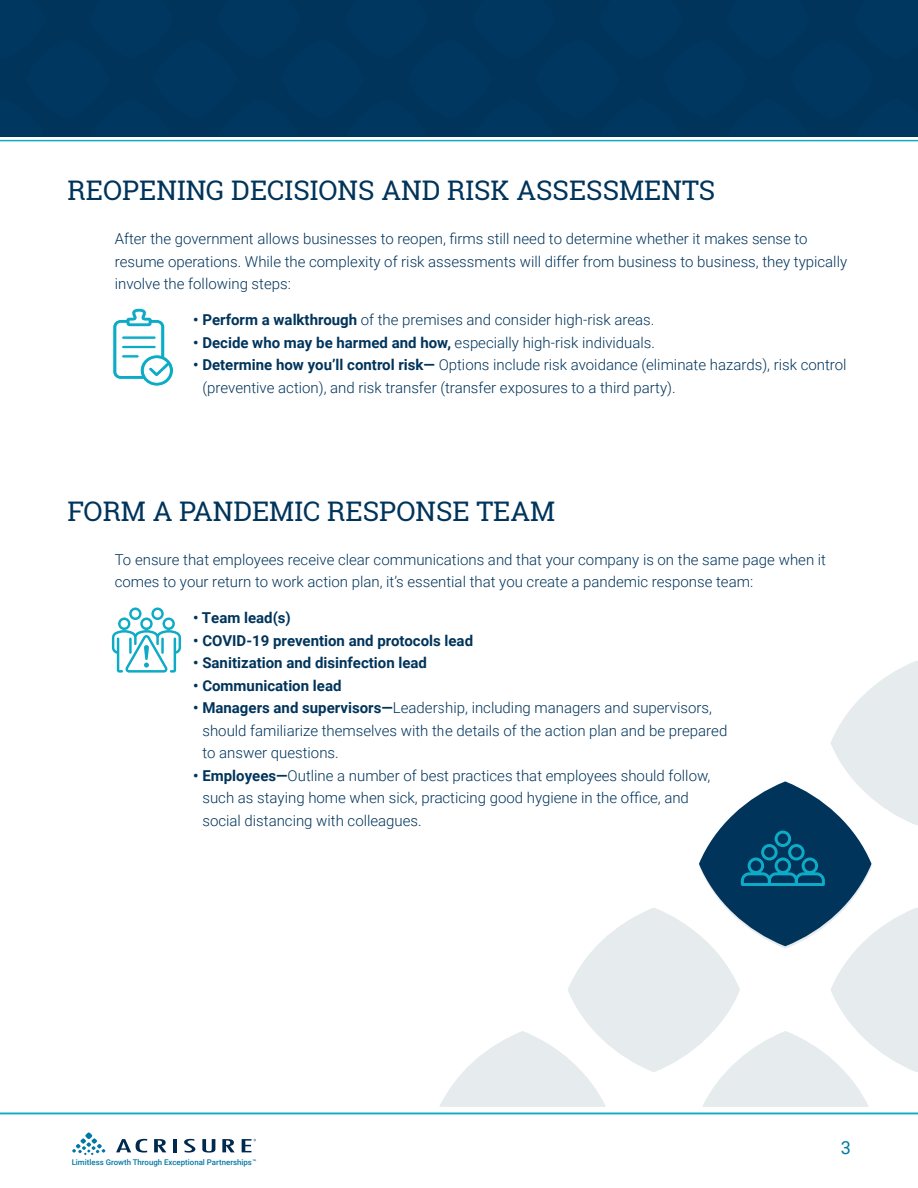
<style>
.page{position:relative;width:918px;height:1188px;background:#fff}
.page>*{position:absolute;margin:0;border:0;box-sizing:border-box;transform-origin:0 0}
.t1{font:27px "Roboto Slab";color:#00345b}
.t2{font:18px "Roboto";color:#0077a5}
.t3{font:300 15px/22.5px "Roboto";color:#00345b}
.t4{font:700 15px "Roboto";color:#00345b}
.t5{font:500 7.8px "Roboto";color:#0077a5}
.s1{font-weight:700}
.s2{font-size:6.45px}
</style>
<div class="page">
<div style="left:0;top:0;width:918px;height:136px;background:#00345b"></div>
<div style="left:153px;top:39px;width:84px;height:80px;background:#003760;border-radius:50%"></div>
<div style="left:408px;top:39px;width:84px;height:80px;background:#003760;border-radius:50%"></div>
<hr style="left:0;top:1113px;width:918px;height:1px;background:#0dabc6">
<svg style="left:85px;top:1132px;width:7px;height:7px"></svg>
<svg style="left:72px;top:1138px;width:33px;height:17px"></svg>
<svg style="left:116px;top:1139px;width:31px;height:14px"></svg>
<svg style="left:154px;top:1139px;width:12px;height:13px"></svg>
<hr style="left:173px;top:1139px;width:4px;height:13px;background:#00294e">
<svg style="left:184px;top:1139px;width:11px;height:14px"></svg>
<svg style="left:202px;top:1139px;width:13px;height:14px"></svg>
<svg style="left:222px;top:1139px;width:13px;height:13px"></svg>
<svg style="left:242px;top:1139px;width:14px;height:13px"></svg>
<svg style="left:112px;top:308px;width:62px;height:79px"></svg>
<svg style="left:112px;top:608px;width:69px;height:65px"></svg>
<svg style="left:439px;top:908px;width:479px;height:199px"></svg>
<svg style="left:699px;top:781px;width:173px;height:165px;fill:#00345b"></svg>
<svg style="left:739px;top:661px;width:179px;height:227px"></svg>
<hr style="left:0;top:140px;width:918px;height:1px;background:#0dabc6">
<h1 class="t1" style="left:68px;top:179px;width:649px">REOPENING DECISIONS AND RISK ASSESSMENTS</h1>
<p class="t3" style="left:115px;top:227px;width:734px">After the government allows businesses to reopen, firms still need to determine whether it makes sense to resume operations. While the complexity of risk assessments will differ from business to business, they typically involve the following steps:</p>
<p class="t3" style="left:193px;top:308px;width:463px"><span class="s1">• Perform a walkthrough</span> of the premises and consider high-risk areas.</p>
<p class="t3" style="left:193px;top:331px;width:463px"><span class="s1">• Decide who may be harmed and how,</span> especially high-risk individuals.</p>
<p class="t3" style="left:202px;top:353px;width:646px;text-indent:-9px"><span class="s1">• Determine how you’ll control risk—</span> Options include risk avoidance (eliminate hazards), risk control (preventive action), and risk transfer (transfer exposures to a third party).</p>
<h1 class="t1" style="left:67px;top:499px;width:489px">FORM A PANDEMIC RESPONSE TEAM</h1>
<p class="t3" style="left:115px;top:549px;width:713px">To ensure that employees receive clear communications and that your company is on the same page when it comes to your return to work action plan, it’s essential that you create a pandemic response team:</p>
<p class="t4" style="left:193px;top:612px;width:99px">• Team lead(s)</p>
<p class="t4" style="left:193px;top:634px;width:281px">• COVID-19 prevention and protocols lead</p>
<p class="t4" style="left:193px;top:657px;width:235px">• Sanitization and disinfection lead</p>
<p class="t4" style="left:193px;top:679px;width:150px">• Communication lead</p>
<p class="t3" style="left:202px;top:696px;width:526px;text-indent:-9px"><span class="s1">• Managers and supervisors—</span>Leadership, including managers and supervisors, should familiarize themselves with the details of the action plan and be prepared to answer questions.</p>
<p class="t3" style="left:202px;top:764px;width:509px;text-indent:-9px"><span class="s1">• Employees—</span>Outline a number of best practices that employees should follow, such as staying home when sick, practicing good hygiene in the office, and social distancing with colleagues.</p>
<p class="t5" style="left:72px;top:1159px;width:186px">Limitless Growth Through Exceptional Partnerships<span class="s2">™</span></p>
<p class="t2" style="left:841px;top:1141px;width:12px">3</p>
</div>
